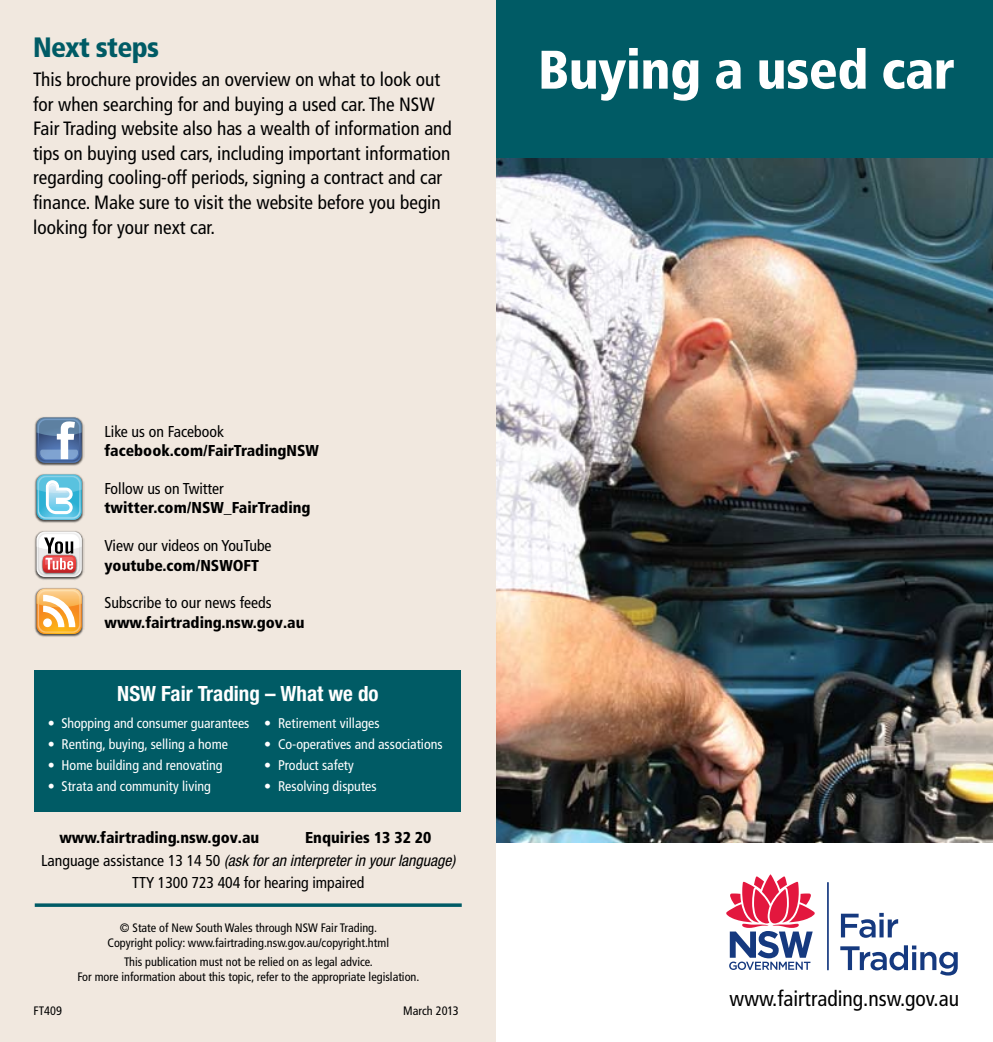
<style>
.page{position:relative;width:993px;height:1042px;background:#fff}
.page>*{position:absolute;margin:0;border:0;box-sizing:border-box;transform-origin:0 0}
.t1{font:900 condensed 54.25px "Frutiger";letter-spacing:-.01em;color:#fff}
.t2{font:900 condensed 28px "Frutiger";letter-spacing:-.025em;color:#005b65}
.t3{font:condensed 21.53px "Frutiger";color:#000}
.t4{font:700 condensed 21px "Helvetica Neue LT";color:#fff}
.t5{font:condensed 19.25px/24.5px "Frutiger";color:#000}
.t6{font:900 condensed 15.75px "Frutiger";color:#000}
.t7{font:condensed 15.75px "Frutiger";color:#000}
.t8{font:italic condensed 15.75px "Helvetica Neue LT";color:#000}
.t9{font:condensed 14px "Frutiger";color:#fff}
.t10{font:condensed 12.25px/14.7px "Frutiger";color:#000;text-align:center}
.s1{font-family:"Frutiger";font-style:normal}
</style>
<div class="page">
<div style="left:0;top:0;width:496px;height:1042px;background:#f1e8df"></div>
<img style="left:34px;top:421px;width:50px;height:45px">
<svg style="left:36px;top:417px;width:46px;height:46px;background:#7993b5"></svg>
<img style="left:34px;top:477px;width:50px;height:46px">
<svg style="left:37px;top:474px;width:45px;height:46px;background:#83cee4"></svg>
<img style="left:34px;top:531px;width:50px;height:49px">
<svg style="left:37px;top:532px;width:45px;height:45px"></svg>
<svg style="left:38px;top:533px;width:43px;height:43px"></svg>
<svg style="left:37px;top:532px;width:45px;height:42px"></svg>
<img style="left:34px;top:588px;width:50px;height:49px">
<svg style="left:37px;top:589px;width:45px;height:45px;background:#f8c37a"></svg>
<div style="left:34px;top:670px;width:427px;height:142px;background:#005b65"></div>
<div style="left:496px;top:0;width:496px;height:159px;background:#005b65"></div>
<img style="left:496px;top:159px;width:496px;height:684px">
<hr style="left:826px;top:882px;width:2px;height:88px;background:#15397f">
<svg style="left:840px;top:913px;width:57px;height:25px"></svg>
<svg style="left:840px;top:945px;width:117px;height:30px"></svg>
<svg style="left:726px;top:874px;width:89px;height:96px"></svg>
<svg style="left:35px;top:903px;width:426px;height:4px;background:#1d6c74"></svg>
<h2 class="t2" style="left:33px;top:30px;width:127px">Next steps</h2>
<p class="t5" style="left:33px;top:68px;width:420px">This brochure provides an overview on what to look out for when searching for and buying a used car. The NSW Fair Trading website also has a wealth of information and tips on buying used cars, including important information regarding cooling-off periods, signing a contract and car finance. Make sure to visit the website before you begin looking for your next car.</p>
<p class="t7" style="left:104px;top:422px;width:121px">Like us on Facebook</p>
<p class="t6" style="left:104px;top:441px;width:216px">facebook.com/FairTradingNSW</p>
<p class="t7" style="left:104px;top:479px;width:121px">Follow us on Twitter</p>
<p class="t6" style="left:104px;top:498px;width:207px">twitter.com/NSW_FairTrading</p>
<p class="t7" style="left:104px;top:537px;width:168px">View our videos on YouTube</p>
<p class="t6" style="left:104px;top:555px;width:156px">youtube.com/NSWOFT</p>
<p class="t7" style="left:104px;top:594px;width:169px">Subscribe to our news feeds</p>
<p class="t6" style="left:104px;top:613px;width:201px">www.fairtrading.nsw.gov.au</p>
<p class="t4" style="left:117px;top:681px;width:263px">NSW Fair Trading – What we do</p>
<p class="t9" style="left:48px;top:715px;width:203px">• Shopping and consumer guarantees</p>
<p class="t9" style="left:48px;top:736px;width:182px">• Renting, buying, selling a home</p>
<p class="t9" style="left:48px;top:757px;width:176px">• Home building and renovating</p>
<p class="t9" style="left:48px;top:778px;width:165px">• Strata and community living</p>
<p class="t9" style="left:264px;top:715px;width:117px">• Retirement villages</p>
<p class="t9" style="left:264px;top:736px;width:180px">• Co-operatives and associations</p>
<p class="t9" style="left:264px;top:757px;width:91px">• Product safety</p>
<p class="t9" style="left:264px;top:778px;width:114px">• Resolving disputes</p>
<p class="t6" style="left:59px;top:828px;width:201px">www.fairtrading.nsw.gov.au</p>
<p class="t6" style="left:305px;top:828px;width:128px">Enquiries 13 32 20</p>
<p class="t8" style="left:41px;top:851px;width:415px"><span class="s1">Language assistance 13 14 50</span> (ask for an interpreter in your language)</p>
<p class="t7" style="left:132px;top:874px;width:234px">TTY 1300 723 404 for hearing impaired</p>
<p class="t10" style="left:107px;top:920px;width:283px">© State of New South Wales through NSW Fair Trading.<br>Copyright policy: www.fairtrading.nsw.gov.au/copyright.html</p>
<p class="t10" style="left:77px;top:955px;width:343px">This publication must not be relied on as legal advice.<br>For more information about this topic, refer to the appropriate legislation.</p>
<p class="t10" style="left:34px;top:1003px;width:30px">FT409</p>
<p class="t10" style="left:403px;top:1003px;width:57px">March 2013</p>
<h1 class="t1" style="left:538px;top:37px;width:418px">Buying a used car</h1>
<p class="t3" style="left:729px;top:986px;width:231px">www.fairtrading.nsw.gov.au</p>
</div>
